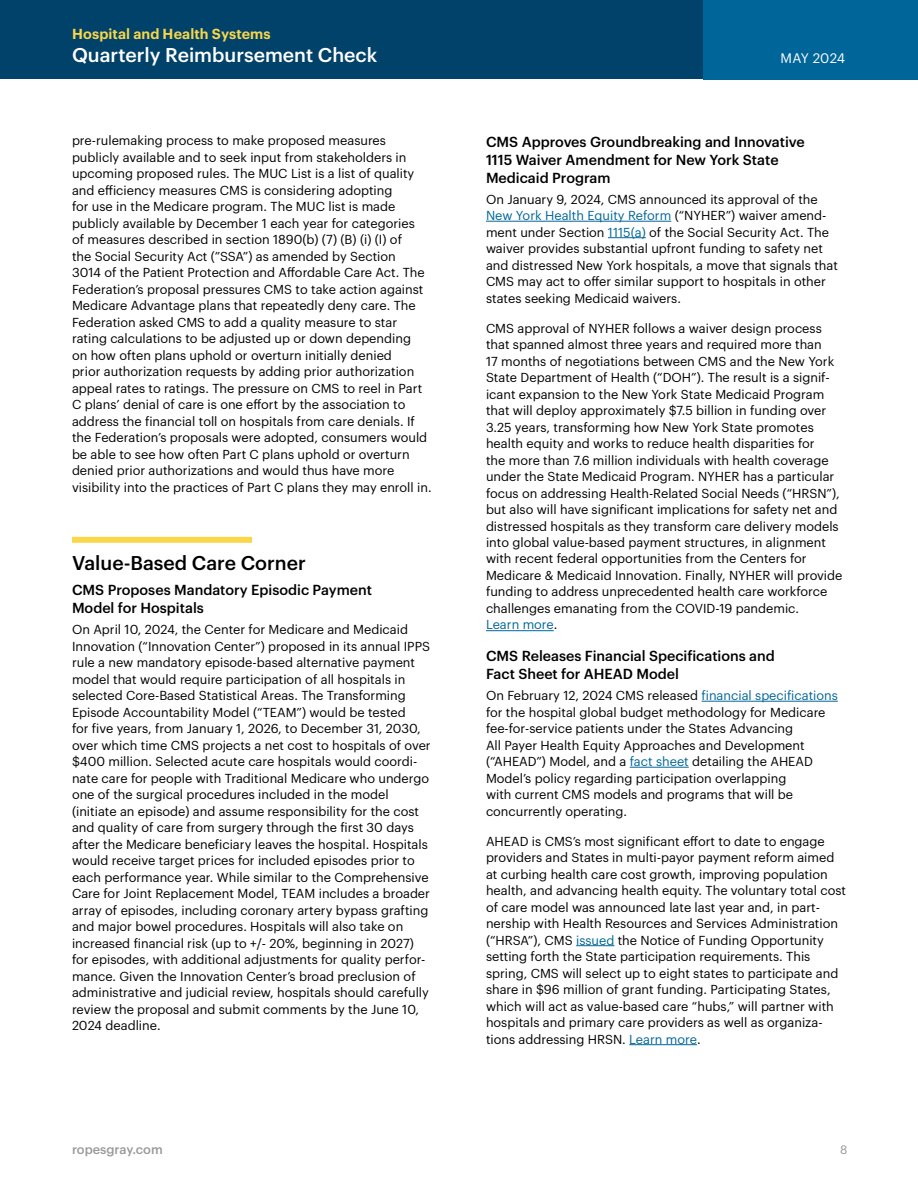
<style>
.page{position:relative;width:918px;height:1188px;background:#fff}
.page>*{position:absolute;margin:0;border:0;box-sizing:border-box;transform-origin:0 0}
.t1{font:500 19.5px "Graphik";color:#fff}
.t2{font:500 19.5px "Graphik";color:#000}
.t3{font:500 14.25px/18px "Graphik";color:#000}
.t4{font:600 14.25px "Graphik";letter-spacing:.01em;color:#f9d64a}
.t5{font:13.5px "Graphik";letter-spacing:.01em;color:#fff}
.t6{font:12.75px/16.5px "Graphik";color:#000}
.t7{font:500 12.75px "Graphik";color:#999}
.t8{font:12px "Graphik";color:#999}
.s1{color:#069}
</style>
<div class="page">
<div style="left:0;top:0;width:918px;height:80px;background:#01426a"></div>
<div style="left:704px;top:0;width:214px;height:80px;background:#069"></div>
<div style="left:72px;top:537px;width:180px;height:6px;background:#f9d64a"></div>
<hr style="left:486px;top:221px;width:185px;height:1px;background:#069">
<hr style="left:608px;top:237px;width:38px;height:1px;background:#069">
<hr style="left:486px;top:630px;width:68px;height:1px;background:#069">
<hr style="left:702px;top:701px;width:136px;height:1px;background:#069">
<hr style="left:630px;top:767px;width:59px;height:1px;background:#069">
<hr style="left:576px;top:945px;width:38px;height:1px;background:#069">
<hr style="left:629px;top:1044px;width:68px;height:1px;background:#069">
<p class="t4" style="left:72px;top:23px;width:200px">Hospital and Health Systems</p>
<h1 class="t1" style="left:72px;top:41px;width:307px">Quarterly Reimbursement Check</h1>
<p class="t6" style="left:72px;top:131px;width:361px">pre-rulemaking process to make proposed measures publicly available and to seek input from stakeholders in upcoming proposed rules. The MUC List is a list of quality and efficiency measures CMS is considering adopting<br>for use in the Medicare program. The MUC list is made publicly available by December 1 each year for categories<br>of measures described in section 1890(b) (7) (B) (i) (I) of<br>the Social Security Act (”SSA”) as amended by Section<br>3014 of the Patient Protection and Affordable Care Act. The Federation’s proposal pressures CMS to take action against Medicare Advantage plans that repeatedly deny care. The Federation asked CMS to add a quality measure to star rating calculations to be adjusted up or down depending<br>on how often plans uphold or overturn initially denied<br>prior authorization requests by adding prior authorization appeal rates to ratings. The pressure on CMS to reel in Part C plans’ denial of care is one effort by the association to address the financial toll on hospitals from care denials. If the Federation’s proposals were adopted, consumers would be able to see how often Part C plans uphold or overturn denied prior authorizations and would thus have more visibility into the practices of Part C plans they may enroll in.</p>
<h1 class="t2" style="left:72px;top:548px;width:235px">Value-Based Care Corner</h1>
<p class="t3" style="left:72px;top:580px;width:302px">CMS Proposes Mandatory Episodic Payment<br>Model for Hospitals</p>
<p class="t6" style="left:72px;top:620px;width:360px">On April 10, 2024, the Center for Medicare and Medicaid Innovation (“Innovation Center”) proposed in its annual IPPS rule a new mandatory episode-based alternative payment model that would require participation of all hospitals in selected Core-Based Statistical Areas. The Transforming Episode Accountability Model (“TEAM”) would be tested<br>for five years, from January 1, 2026, to December 31, 2030, over which time CMS projects a net cost to hospitals of over $400 million. Selected acute care hospitals would coordi&shy;nate care for people with Traditional Medicare who undergo one of the surgical procedures included in the model (initiate an episode) and assume responsibility for the cost and quality of care from surgery through the first 30 days after the Medicare beneficiary leaves the hospital. Hospitals would receive target prices for included episodes prior to each performance year. While similar to the Comprehensive Care for Joint Replacement Model, TEAM includes a broader array of episodes, including coronary artery bypass grafting and major bowel procedures. Hospitals will also take on increased financial risk (up to +/- 20%, beginning in 2027) for episodes, with additional adjustments for quality perfor&shy;mance. Given the Innovation Center’s broad preclusion of administrative and judicial review, hospitals should carefully review the proposal and submit comments by the June 10, 2024 deadline.</p>
<p class="t5" style="left:781px;top:48px;width:66px">MAY 2024</p>
<p class="t3" style="left:486px;top:131px;width:320px">CMS Approves Groundbreaking and Innovative<br>1115 Waiver Amendment for New York State<br>Medicaid Program</p>
<p class="t6" style="left:486px;top:190px;width:353px">On January 9, 2024, CMS announced its approval of the <span class="s1">New York Health Equity Reform</span> (“NYHER”) waiver amend&shy;ment under Section <span class="s1">1115(a)</span> of the Social Security Act. The waiver provides substantial upfront funding to safety net and distressed New York hospitals, a move that signals that CMS may act to offer similar support to hospitals in other states seeking Medicaid waivers.</p>
<p class="t6" style="left:486px;top:319px;width:358px">CMS approval of NYHER follows a waiver design process that spanned almost three years and required more than<br>17 months of negotiations between CMS and the New York State Department of Health (“DOH”). The result is a signif&shy;icant expansion to the New York State Medicaid Program that will deploy approximately $7.5 billion in funding over 3.25 years, transforming how New York State promotes health equity and works to reduce health disparities for<br>the more than 7.6 million individuals with health coverage under the State Medicaid Program. NYHER has a particular focus on addressing Health-Related Social Needs (“HRSN”), but also will have significant implications for safety net and distressed hospitals as they transform care delivery models into global value-based payment structures, in alignment with recent federal opportunities from the Centers for Medicare &amp; Medicaid Innovation. Finally, NYHER will provide funding to address unprecedented health care workforce challenges emanating from the COVID-19 pandemic.<br><span class="s1">Learn more</span>.</p>
<p class="t3" style="left:486px;top:646px;width:290px">CMS Releases Financial Specifications and<br>Fact Sheet for AHEAD Model</p>
<p class="t6" style="left:486px;top:686px;width:353px">On February 12, 2024 CMS released <span class="s1">financial specifications </span>for the hospital global budget methodology for Medicare fee-for-service patients under the States Advancing<br>All Payer Health Equity Approaches and Development (“AHEAD”) Model, and a <span class="s1">fact sheet</span> detailing the AHEAD Model’s policy regarding participation overlapping<br>with current CMS models and programs that will be concurrently operating.</p>
<p class="t6" style="left:486px;top:832px;width:362px">AHEAD is CMS’s most significant effort to date to engage providers and States in multi-payor payment reform aimed at curbing health care cost growth, improving population health, and advancing health equity. The voluntary total cost of care model was announced late last year and, in part&shy;nership with Health Resources and Services Administration (“HRSA”), CMS <span class="s1">issued</span> the Notice of Funding Opportunity setting forth the State participation requirements. This spring, CMS will select up to eight states to participate and share in $96 million of grant funding. Participating States, which will act as value-based care “hubs,” will partner with hospitals and primary care providers as well as organiza&shy;tions addressing HRSN. <span class="s1">Learn more</span>.</p>
<p class="t7" style="left:72px;top:1139px;width:92px">ropesgray.com</p>
<p class="t8" style="left:840px;top:1140px;width:9px">8</p>
</div>
